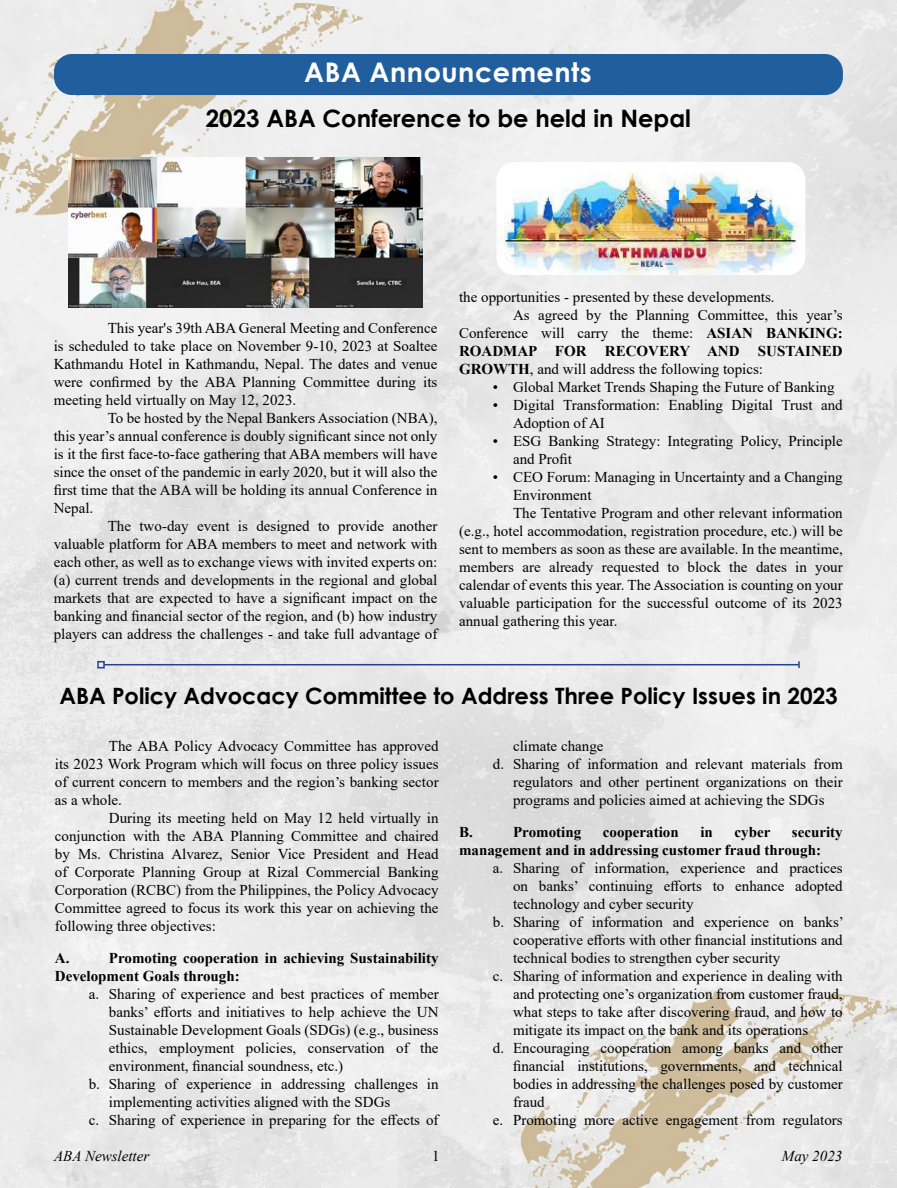
<style>
.page{position:relative;width:897px;height:1188px;background:#fff}
.page>*{position:absolute;margin:0;border:0;box-sizing:border-box;transform-origin:0 0}
.t1{font:700 27px "Century Gothic";letter-spacing:.02em;color:#fff}
.t2{font:700 24px "Century Gothic";color:#000}
.t3{font:700 22.5px "Century Gothic";color:#000}
.t4{font:15px/18px "Times New Roman";color:#000;text-align:justify}
.t5{font:700 15px/18px "Times New Roman";color:#000}
.t6{font:italic 15px "Times New Roman";color:#000}
.s1{font-weight:700}
</style>
<div class="page">
<img style="left:0;top:0;width:896px;height:1188px">
<div style="left:54px;top:54px;width:788px;height:41px;background:#215e9e;border-radius:18px"></div>
<img style="left:496px;top:162px;width:309px;height:113px">
<img style="left:69px;top:158px;width:353px;height:149px">
<hr style="left:104px;top:664px;width:694px;height:1px;background:#25408f">
<div style="left:97px;top:661px;width:8px;height:7px;border:2px solid #25408f"></div>
<h1 class="t1" style="left:304px;top:51px;width:289px">ABA Announcements</h1>
<h2 class="t2" style="left:206px;top:100px;width:486px">2023 ABA Conference to be held in Nepal</h2>
<p class="t4" style="left:54px;top:318px;width:385px;text-indent:54px">This year's 39th ABA General Meeting and Conference is scheduled to take place on November 9-10, 2023 at Soaltee Kathmandu Hotel in Kathmandu, Nepal. The dates and venue were confirmed by the ABA Planning Committee during its meeting held virtually on May 12, 2023.</p>
<p class="t4" style="left:54px;top:408px;width:385px;text-indent:54px">To be hosted by the Nepal Bankers Association (NBA), this year’s annual conference is doubly significant since not only is it the first face-to-face gathering that ABA members will have since the onset of the pandemic in early 2020, but it will also the first time that the ABA will be holding its annual Conference in Nepal.</p>
<p class="t4" style="left:54px;top:516px;width:385px;text-indent:54px">The two-day event is designed to provide another valuable platform for ABA members to meet and network with each other, as well as to exchange views with invited experts on: (a) current trends and developments in the regional and global markets that are expected to have a significant impact on the banking and financial sector of the region, and (b) how industry players can address the challenges - and take full advantage of</p>
<p class="t4" style="left:459px;top:287px;width:317px">the opportunities - presented by these developments.</p>
<p class="t4" style="left:513px;top:305px;width:331px">As agreed by the Planning Committee, this year’s</p>
<p class="t4" style="left:459px;top:323px;width:385px">Conference will carry the theme: <span class="s1">ASIAN BANKING:</span></p>
<p class="t5" style="left:459px;top:342px;width:385px">ROADMAP FOR RECOVERY AND SUSTAINED</p>
<p class="t4" style="left:459px;top:359px;width:305px"><span class="s1">GROWTH</span>, and will address the following topics:</p>
<p class="t4" style="left:493px;top:377px;width:343px">• Global Market Trends Shaping the Future of Banking</p>
<p class="t4" style="left:513px;top:395px;width:331px;text-indent:-20px">• Digital Transformation: Enabling Digital Trust and<br>Adoption of AI</p>
<p class="t4" style="left:513px;top:431px;width:331px;text-indent:-20px">• ESG Banking Strategy: Integrating Policy, Principle and Profit</p>
<p class="t4" style="left:493px;top:467px;width:351px">• CEO Forum: Managing in Uncertainty and a Changing</p>
<p class="t4" style="left:513px;top:485px;width:80px">Environment</p>
<p class="t4" style="left:513px;top:503px;width:331px">The Tentative Program and other relevant information</p>
<p class="t4" style="left:459px;top:521px;width:385px">(e.g., hotel accommodation, registration procedure, etc.) will be</p>
<p class="t4" style="left:459px;top:539px;width:385px">sent to members as soon as these are available. In the meantime,</p>
<p class="t4" style="left:459px;top:557px;width:385px">members are already requested to block the dates in your</p>
<p class="t4" style="left:459px;top:575px;width:385px">calendar of events this year. The Association is counting on your</p>
<p class="t4" style="left:459px;top:593px;width:385px">valuable participation for the successful outcome of its 2023</p>
<p class="t4" style="left:459px;top:611px;width:160px">annual gathering this year.</p>
<h3 class="t3" style="left:59px;top:679px;width:780px">ABA Policy Advocacy Committee to Address Three Policy Issues in 2023</h3>
<p class="t4" style="left:55px;top:737px;width:385px;text-indent:54px">The ABA Policy Advocacy Committee has approved its 2023 Work Program which will focus on three policy issues of current concern to members and the region’s banking sector as a whole.</p>
<p class="t4" style="left:55px;top:809px;width:385px;text-indent:54px">During its meeting held on May 12 held virtually in conjunction with the ABA Planning Committee and chaired by Ms. Christina Alvarez, Senior Vice President and Head of Corporate Planning Group at Rizal Commercial Banking Corporation (RCBC) from the Philippines, the Policy Advocacy Committee agreed to focus its work this year on achieving the following three objectives:</p>
<p class="t5" style="left:55px;top:948px;width:16px">A.</p>
<p class="t4" style="left:513px;top:737px;width:92px">climate change</p>
<p class="t4" style="left:493px;top:755px;width:351px">d. Sharing of information and relevant materials from</p>
<p class="t4" style="left:513px;top:773px;width:331px">regulators and other pertinent organizations on their</p>
<p class="t4" style="left:513px;top:791px;width:313px">programs and policies aimed at achieving the SDGs</p>
<p class="t5" style="left:459px;top:822px;width:15px">B.</p>
<p class="t5" style="left:513px;top:822px;width:70px">Promoting</p>
<p class="t5" style="left:602px;top:822px;width:77px">cooperation</p>
<p class="t5" style="left:700px;top:822px;width:14px">in</p>
<p class="t5" style="left:734px;top:822px;width:37px">cyber</p>
<p class="t5" style="left:459px;top:822px;width:385px;text-indent:333px">security management and in addressing customer fraud through:</p>
<p class="t4" style="left:493px;top:858px;width:351px">a. Sharing of information, experience and practices</p>
<p class="t4" style="left:513px;top:876px;width:331px">on banks’ continuing efforts to enhance adopted</p>
<p class="t4" style="left:513px;top:894px;width:182px">technology and cyber security</p>
<p class="t4" style="left:493px;top:912px;width:352px">b. Sharing of information and experience on banks’</p>
<p class="t4" style="left:513px;top:930px;width:331px">cooperative efforts with other financial institutions and</p>
<p class="t4" style="left:513px;top:948px;width:269px">technical bodies to strengthen cyber security</p>
<p class="t4" style="left:493px;top:966px;width:351px">c. Sharing of information and experience in dealing with</p>
<p class="t4" style="left:513px;top:984px;width:331px">and protecting one’s organization from customer fraud,</p>
<p class="t4" style="left:513px;top:1002px;width:331px">what steps to take after discovering fraud, and how to</p>
<p class="t4" style="left:513px;top:1020px;width:296px">mitigate its impact on the bank and its operations</p>
<p class="t4" style="left:493px;top:1038px;width:351px">d. Encouraging cooperation among banks and other</p>
<p class="t4" style="left:513px;top:1056px;width:331px">financial institutions, governments, and technical</p>
<p class="t4" style="left:513px;top:1074px;width:331px">bodies in addressing the challenges posed by customer</p>
<p class="t4" style="left:513px;top:1092px;width:33px">fraud</p>
<p class="t4" style="left:493px;top:1110px;width:351px">e. Promoting more active engagement from regulators</p>
<p class="t5" style="left:55px;top:948px;width:385px;text-indent:54px">Promoting cooperation in achieving Sustainability<br>Development Goals through:</p>
<p class="t4" style="left:89px;top:984px;width:351px">a. Sharing of experience and best practices of member</p>
<p class="t4" style="left:109px;top:1002px;width:331px">banks’ efforts and initiatives to help achieve the UN</p>
<p class="t4" style="left:109px;top:1020px;width:331px">Sustainable Development Goals (SDGs) (e.g., business</p>
<p class="t4" style="left:109px;top:1038px;width:331px">ethics, employment policies, conservation of the</p>
<p class="t4" style="left:109px;top:1056px;width:236px">environment, financial soundness, etc.)</p>
<p class="t4" style="left:89px;top:1074px;width:351px">b. Sharing of experience in addressing challenges in</p>
<p class="t4" style="left:109px;top:1092px;width:283px">implementing activities aligned with the SDGs</p>
<p class="t4" style="left:89px;top:1110px;width:351px">c. Sharing of experience in preparing for the effects of</p>
<p class="t6" style="left:54px;top:1146px;width:97px">ABA Newsletter</p>
<p class="t4" style="left:432px;top:1147px;width:9px">1</p>
<p class="t6" style="left:781px;top:1146px;width:62px">May 2023</p>
</div>
